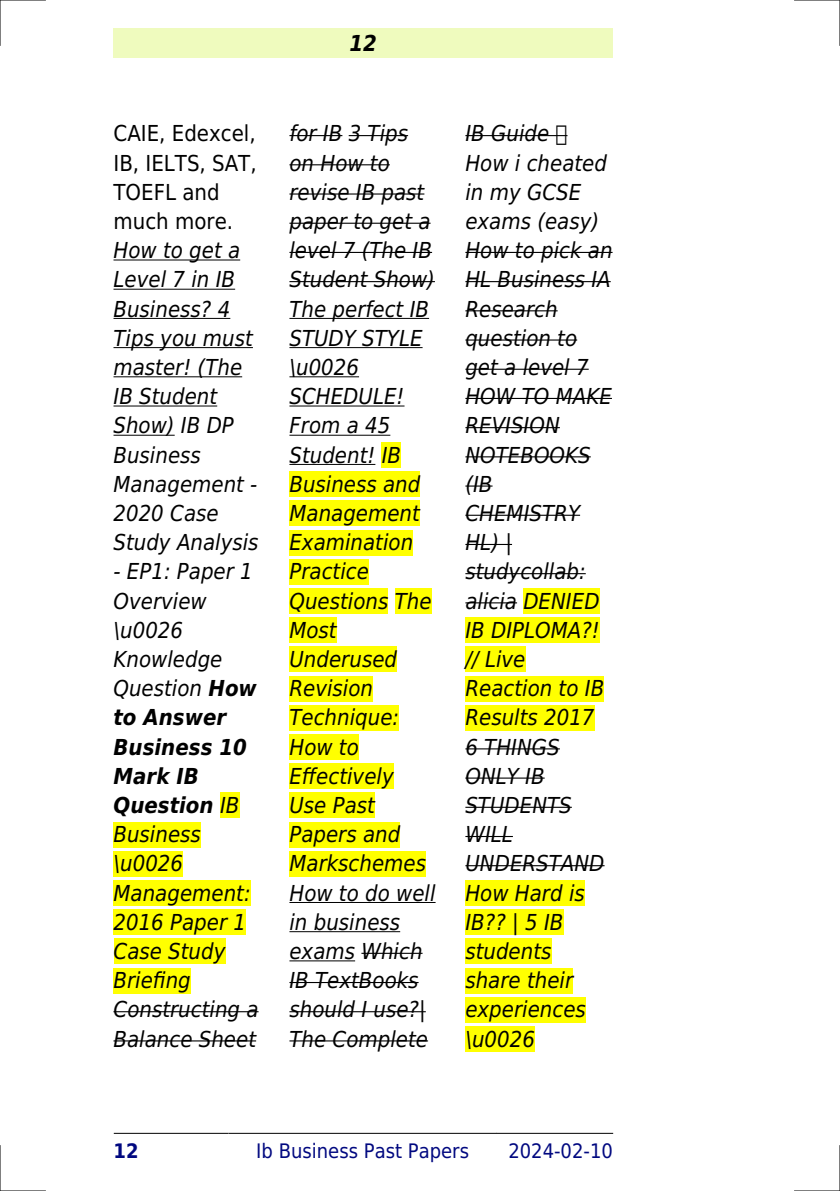
<style>
.page{position:relative;width:840px;height:1191px;background:#fff}
.page>*{position:absolute;margin:0;border:0;box-sizing:border-box;transform-origin:0 0}
.t1{font:italic 22px/29.2px "DejaVu Sans Condensed";color:#000}
.t2{font:22px/29.2px "DejaVu Sans Condensed";color:#000}
.t3{font:italic 700 22px "DejaVu Sans Condensed";color:#000}
.t4{font:20px "DejaVu Sans Condensed";color:#000880}
.t5{font:700 20px "DejaVu Sans Condensed";color:#000880}
.s1{font-weight:700}
</style>
<div class="page">
<div style="left:113px;top:28px;width:499px;height:30px;background:#effbbe"></div>
<hr style="left:114px;top:1133px;width:114px;height:1px;background:#000">
<hr style="left:229px;top:1133px;width:267px;height:1px;background:#000">
<hr style="left:496px;top:1133px;width:116px;height:1px;background:#000">
<hr style="left:113px;top:259px;width:127px;height:1px;background:#000">
<hr style="left:113px;top:289px;width:122px;height:1px;background:#000">
<hr style="left:113px;top:318px;width:117px;height:1px;background:#000">
<hr style="left:113px;top:347px;width:140px;height:1px;background:#000">
<hr style="left:113px;top:376px;width:129px;height:1px;background:#000">
<hr style="left:113px;top:405px;width:104px;height:1px;background:#000">
<hr style="left:113px;top:435px;width:62px;height:1px;background:#000">
<div style="left:220px;top:792px;width:19px;height:26px;background:#ff0"></div>
<div style="left:113px;top:821px;width:88px;height:26px;background:#ff0"></div>
<div style="left:113px;top:851px;width:70px;height:25px;background:#ff0"></div>
<div style="left:113px;top:880px;width:137px;height:25px;background:#ff0"></div>
<div style="left:113px;top:909px;width:133px;height:26px;background:#ff0"></div>
<div style="left:113px;top:938px;width:112px;height:26px;background:#ff0"></div>
<div style="left:113px;top:967px;width:78px;height:26px;background:#ff0"></div>
<hr style="left:113px;top:1011px;width:145px;height:1px;background:#000">
<hr style="left:113px;top:1040px;width:143px;height:1px;background:#000">
<hr style="left:289px;top:135px;width:53px;height:1px;background:#000">
<hr style="left:348px;top:135px;width:60px;height:1px;background:#000">
<hr style="left:289px;top:164px;width:100px;height:1px;background:#000">
<hr style="left:289px;top:193px;width:135px;height:2px;background:#000">
<hr style="left:289px;top:223px;width:141px;height:1px;background:#000">
<hr style="left:289px;top:252px;width:143px;height:1px;background:#000">
<hr style="left:289px;top:281px;width:145px;height:1px;background:#000">
<hr style="left:289px;top:318px;width:140px;height:1px;background:#000">
<hr style="left:289px;top:347px;width:133px;height:1px;background:#000">
<hr style="left:289px;top:376px;width:70px;height:1px;background:#000">
<hr style="left:289px;top:405px;width:115px;height:1px;background:#000">
<hr style="left:289px;top:435px;width:101px;height:1px;background:#000">
<hr style="left:289px;top:464px;width:86px;height:1px;background:#000">
<div style="left:381px;top:442px;width:20px;height:26px;background:#ff0"></div>
<div style="left:289px;top:471px;width:131px;height:26px;background:#ff0"></div>
<div style="left:289px;top:500px;width:131px;height:26px;background:#ff0"></div>
<div style="left:289px;top:530px;width:124px;height:25px;background:#ff0"></div>
<div style="left:289px;top:559px;width:80px;height:25px;background:#ff0"></div>
<div style="left:289px;top:588px;width:99px;height:26px;background:#ff0"></div>
<div style="left:394px;top:588px;width:37px;height:26px;background:#ff0"></div>
<div style="left:289px;top:617px;width:47px;height:26px;background:#ff0"></div>
<div style="left:289px;top:646px;width:108px;height:26px;background:#ff0"></div>
<div style="left:289px;top:676px;width:84px;height:25px;background:#ff0"></div>
<div style="left:289px;top:705px;width:110px;height:25px;background:#ff0"></div>
<div style="left:289px;top:734px;width:69px;height:26px;background:#ff0"></div>
<div style="left:289px;top:763px;width:104px;height:26px;background:#ff0"></div>
<div style="left:289px;top:792px;width:86px;height:26px;background:#ff0"></div>
<div style="left:289px;top:821px;width:111px;height:26px;background:#ff0"></div>
<div style="left:289px;top:851px;width:137px;height:25px;background:#ff0"></div>
<hr style="left:289px;top:902px;width:146px;height:1px;background:#000">
<hr style="left:289px;top:931px;width:111px;height:1px;background:#000">
<hr style="left:289px;top:960px;width:66px;height:1px;background:#000">
<hr style="left:361px;top:952px;width:61px;height:2px;background:#000">
<hr style="left:289px;top:982px;width:129px;height:1px;background:#000">
<hr style="left:289px;top:1011px;width:136px;height:1px;background:#000">
<hr style="left:289px;top:1040px;width:139px;height:1px;background:#000">
<hr style="left:465px;top:135px;width:102px;height:1px;background:#000">
<hr style="left:465px;top:252px;width:147px;height:1px;background:#000">
<hr style="left:465px;top:281px;width:145px;height:1px;background:#000">
<hr style="left:465px;top:310px;width:92px;height:1px;background:#000">
<hr style="left:465px;top:339px;width:112px;height:1px;background:#000">
<hr style="left:465px;top:369px;width:123px;height:1px;background:#000">
<hr style="left:465px;top:398px;width:146px;height:1px;background:#000">
<hr style="left:465px;top:427px;width:94px;height:1px;background:#000">
<hr style="left:465px;top:456px;width:125px;height:1px;background:#000">
<svg style="left:465px;top:485px;width:27px;height:1px"></svg>
<hr style="left:465px;top:515px;width:114px;height:1px;background:#000">
<hr style="left:465px;top:544px;width:46px;height:1px;background:#000">
<hr style="left:465px;top:573px;width:120px;height:1px;background:#000">
<hr style="left:465px;top:602px;width:52px;height:1px;background:#000">
<div style="left:523px;top:588px;width:76px;height:26px;background:#ff0"></div>
<div style="left:465px;top:617px;width:134px;height:26px;background:#ff0"></div>
<div style="left:465px;top:646px;width:60px;height:26px;background:#ff0"></div>
<div style="left:465px;top:676px;width:139px;height:25px;background:#ff0"></div>
<div style="left:465px;top:705px;width:129px;height:25px;background:#ff0"></div>
<hr style="left:465px;top:748px;width:94px;height:1px;background:#000">
<hr style="left:465px;top:777px;width:79px;height:1px;background:#000">
<hr style="left:465px;top:806px;width:106px;height:2px;background:#000">
<hr style="left:465px;top:836px;width:47px;height:1px;background:#000">
<hr style="left:465px;top:865px;width:139px;height:1px;background:#000">
<div style="left:465px;top:880px;width:119px;height:25px;background:#ff0"></div>
<div style="left:465px;top:909px;width:98px;height:26px;background:#ff0"></div>
<div style="left:465px;top:938px;width:86px;height:26px;background:#ff0"></div>
<div style="left:465px;top:967px;width:108px;height:26px;background:#ff0"></div>
<div style="left:465px;top:997px;width:120px;height:25px;background:#ff0"></div>
<div style="left:465px;top:1026px;width:69px;height:25px;background:#ff0"></div>
<hr style="left:0;top:0;width:45px;height:1px;background:#000">
<hr style="left:794px;top:0;width:45px;height:1px;background:#000">
<hr style="left:0;top:1190px;width:45px;height:1px;background:#000">
<hr style="left:794px;top:1190px;width:45px;height:1px;background:#000">
<hr style="left:0;top:0;width:1px;height:45px;background:#000">
<hr style="left:0;top:1145px;width:1px;height:46px;background:#000">
<hr style="left:839px;top:0;width:1px;height:45px;background:#000">
<hr style="left:839px;top:1145px;width:1px;height:46px;background:#000">
<svg style="left:556px;top:135px;width:10px;height:2px"></svg>
<p class="t2" style="left:113px;top:119px;width:145px">CAIE, Edexcel,<br>IB, IELTS, SAT,<br>TOEFL and much more.</p>
<p class="t1" style="left:113px;top:236px;width:146px">How to get a<br>Level 7 in IB<br>Business? 4<br>Tips you must master! (The<br>IB Student<br>Show) IB DP<br>Business<br>Management -<br>2020 Case<br>Study Analysis</p>
<p class="t1" style="left:113px;top:557px;width:146px">- EP1: Paper 1<br>Overview \u0026<br>Knowledge<br>Question <span class="s1">How to Answer<br>Business 10<br>Mark IB<br>Question</span> IB<br>Business \u0026<br>Management:<br>2016 Paper 1<br>Case Study<br>Briefing<br>Constructing a<br>Balance Sheet</p>
<p class="t3" style="left:349px;top:30px;width:29px">12</p>
<p class="t1" style="left:289px;top:119px;width:147px">for IB 3 Tips on How to revise IB past paper to get a level 7 (The IB<br>Student Show)<br>The perfect IB<br>STUDY STYLE \u0026<br>SCHEDULE!<br>From a 45<br>Student! IB<br>Business and<br>Management<br>Examination<br>Practice<br>Questions The<br>Most<br>Underused<br>Revision<br>Technique:<br>How to<br>Effectively<br>Use Past<br>Papers and<br>Markschemes<br>How to do well in business exams Which<br>IB TextBooks should I use?|<br>The Complete</p>
<p class="t1" style="left:465px;top:119px;width:149px">IB Guide<br>How i cheated in my GCSE exams (easy)<br>How to pick an<br>HL Business IA<br>Research question to get a level 7<br>HOW TO MAKE<br>REVISION<br>NOTEBOOKS (IB<br>CHEMISTRY<br>HL) | studycollab: alicia DENIED<br>IB DIPLOMA?! // Live<br>Reaction to IB<br>Results 2017<br>6 THINGS<br>ONLY IB<br>STUDENTS<br>WILL<br>UNDERSTAND<br>How Hard is<br>IB?? | 5 IB students<br>share their experiences \u0026</p>
<p class="t5" style="left:113px;top:1139px;width:27px">12</p>
<p class="t4" style="left:256px;top:1139px;width:214px">Ib Business Past Papers</p>
<p class="t4" style="left:508px;top:1139px;width:106px">2024-02-10</p>
</div>
